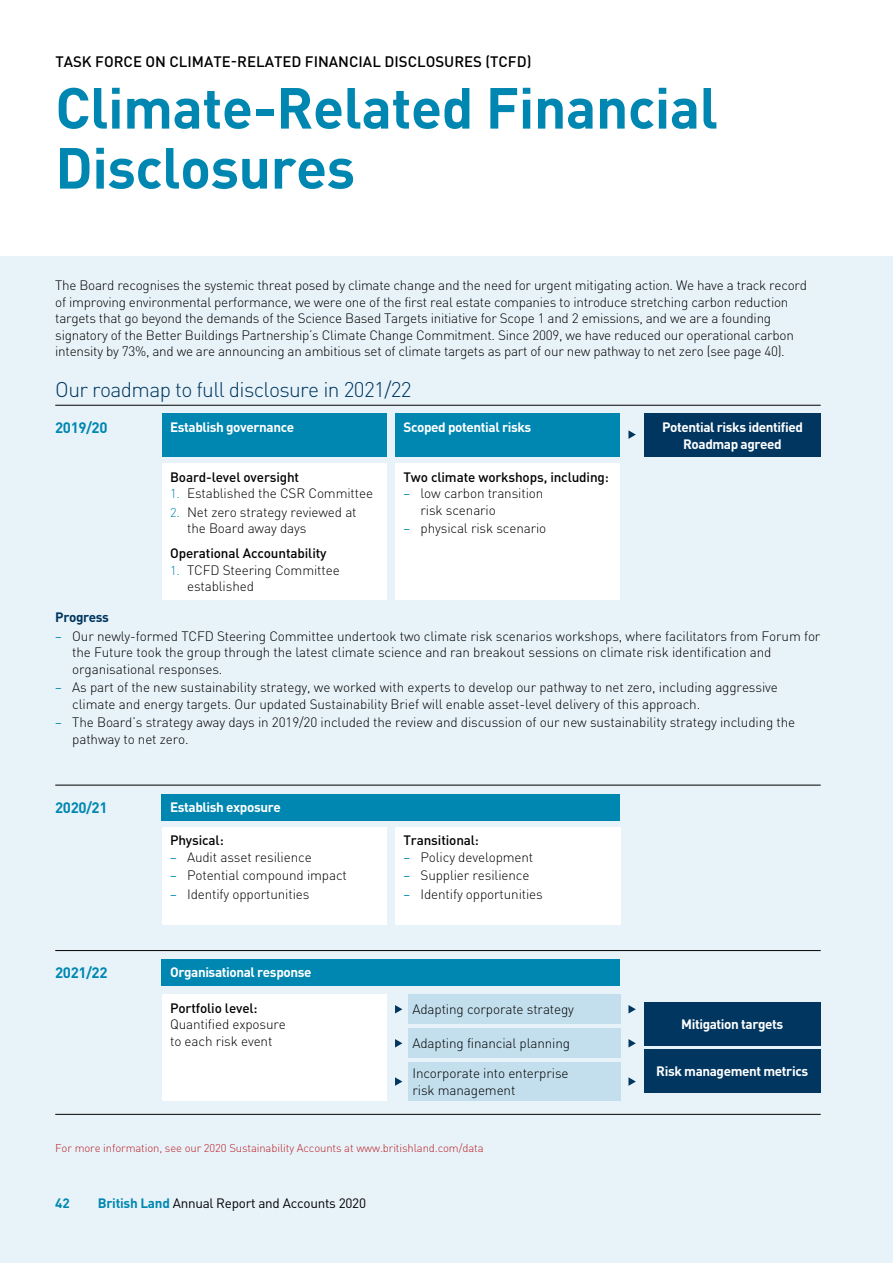
<style>
.page{position:relative;width:893px;height:1263px;background:#fff}
.page>*{position:absolute;margin:0;border:0;box-sizing:border-box;transform-origin:0 0}
.Page_Title{font:700 57px/60px "DIN Pro";letter-spacing:-.01em;color:#0087b1}
.Heading{font:300 21px "DIN Pro";letter-spacing:-.03em;color:#00365f}
.Running-Header{font:500 15px "DIN Pro";color:#000}
.Heading-1{font:700 15px "DIN Pro";letter-spacing:-.03em;color:#0087b1}
.Bodytext-tight{font:300 13.5px/16.5px "DIN Pro";letter-spacing:-.01em;color:#000}
.Bodytext{font:300 13.5px/16.5px "DIN Pro";letter-spacing:-.01em;color:#000}
.Heading-3{font:500 13.5px "DIN Pro";letter-spacing:-.01em;color:#000}
.Heading-2{font:700 13.5px "DIN Pro";letter-spacing:-.03em;color:#fff}
.Heading-2-Cantre{font:700 13.5px/16.5px "DIN Pro";letter-spacing:-.03em;color:#fff;text-align:center}
.t1{font:13.5px "DIN Pro";letter-spacing:-.02em;color:#000}
.Heading-2-2{font:700 13.5px "DIN Pro";letter-spacing:-.03em;color:#00365f}
.t2{font:700 13.5px "DIN Pro";color:#0087b1}
.Page-Reference{font:300 11.25px "DIN Pro";letter-spacing:-.01em;color:#b91f27}
.s1{font-size:12.75px;color:#0087b1}
.s2{font-weight:400;font-size:12.75px;color:#0087b1}
.s3{font-weight:700;color:#0087b1}
</style>
<div class="page">
<div style="left:0;top:256px;width:893px;height:1007px;background:#e8f3f9"></div>
<div style="left:162px;top:414px;width:225px;height:43px;background:#0087b1"></div>
<div style="left:395px;top:414px;width:225px;height:43px;background:#0087b1"></div>
<div style="left:644px;top:414px;width:177px;height:43px;background:#00365f"></div>
<div style="left:162px;top:464px;width:225px;height:136px;background:#fff"></div>
<div style="left:395px;top:464px;width:225px;height:136px;background:#fff"></div>
<div style="left:162px;top:959px;width:458px;height:27px;background:#0087b1"></div>
<div style="left:408px;top:994px;width:212px;height:30px;background:#c3dfed"></div>
<div style="left:408px;top:1028px;width:212px;height:30px;background:#c3dfed"></div>
<div style="left:408px;top:1062px;width:212px;height:39px;background:#c3dfed"></div>
<div style="left:644px;top:1002px;width:177px;height:43px;background:#00365f"></div>
<div style="left:644px;top:1050px;width:177px;height:43px;background:#00365f"></div>
<hr style="left:55px;top:950px;width:766px;height:1px;background:#000">
<div style="left:162px;top:794px;width:458px;height:26px;background:#0087b1"></div>
<div style="left:162px;top:827px;width:225px;height:98px;background:#fff"></div>
<div style="left:395px;top:827px;width:225px;height:98px;background:#fff"></div>
<hr style="left:55px;top:785px;width:766px;height:1px;background:#000">
<hr style="left:55px;top:405px;width:766px;height:1px;background:#000">
<hr style="left:55px;top:1114px;width:766px;height:1px;background:#000">
<div style="left:162px;top:994px;width:225px;height:107px;background:#fff"></div>
<svg style="left:628px;top:430px;width:8px;height:9px"></svg>
<svg style="left:628px;top:1005px;width:8px;height:8px"></svg>
<svg style="left:395px;top:1005px;width:7px;height:8px"></svg>
<svg style="left:628px;top:1039px;width:8px;height:8px"></svg>
<svg style="left:395px;top:1039px;width:7px;height:8px"></svg>
<svg style="left:628px;top:1077px;width:8px;height:9px"></svg>
<svg style="left:395px;top:1077px;width:7px;height:9px"></svg>
<p class="Running-Header" style="left:55px;top:49px;width:478px">TASK FORCE ON CLIMATE-RELATED FINANCIAL DISCLOSURES (TCFD)</p>
<p class="Page_Title" style="left:55px;top:71px;width:664px">Climate-Related Financial<br>Disclosures</p>
<p class="Bodytext-tight" style="left:55px;top:276px;width:753px">The Board recognises the systemic threat posed by climate change and the need for urgent mitigating action. We have a track record of improving environmental performance, we were one of the first real estate companies to introduce stretching carbon reduction targets that go beyond the demands of the Science Based Targets initiative for Scope 1 and 2 emissions, and we are a founding signatory of the Better Buildings Partnership’s Climate Change Commitment. Since 2009, we have reduced our operational carbon intensity by 73%, and we are announcing an ambitious set of climate targets as part of our new pathway to net zero (see page 40).</p>
<p class="Heading" style="left:55px;top:373px;width:358px">Our roadmap to full disclosure in 2021/22</p>
<p class="Heading-1" style="left:55px;top:415px;width:54px">2019/20</p>
<p class="Heading-2" style="left:170px;top:416px;width:126px">Establish governance</p>
<p class="Heading-2" style="left:404px;top:416px;width:129px">Scoped potential risks</p>
<p class="Heading-2-Cantre" style="left:662px;top:417px;width:143px">Potential risks identified<br>Roadmap agreed</p>
<p class="Heading-3" style="left:170px;top:466px;width:131px">Board-level oversight</p>
<p class="Bodytext-tight" style="left:170px;top:484px;width:204px"><span class="s1">1.</span> Established the CSR Committee</p>
<p class="Bodytext-tight" style="left:187px;top:503px;width:171px;text-indent:-17px"><span class="s1">2.</span> Net zero strategy reviewed at the Board away days</p>
<p class="Heading-3" style="left:170px;top:543px;width:158px">Operational Accountability</p>
<p class="Bodytext-tight" style="left:187px;top:561px;width:154px;text-indent:-17px"><span class="s1">1.</span> TCFD Steering Committee established</p>
<p class="Heading-3" style="left:404px;top:466px;width:207px">Two climate workshops, including:</p>
<p class="Bodytext-tight" style="left:421px;top:484px;width:124px;text-indent:-17px"><span class="s2">–</span> low carbon transition risk scenario</p>
<p class="Bodytext-tight" style="left:404px;top:519px;width:144px"><span class="s2">–</span> physical risk scenario</p>
<p class="Heading-2-2" style="left:55px;top:606px;width:55px">Progress</p>
<p class="Bodytext-tight" style="left:72px;top:626px;width:750px;text-indent:-17px"><span class="s2">–</span> Our newly-formed TCFD Steering Committee undertook two climate risk scenarios workshops, where facilitators from Forum for the Future took the group through the latest climate science and ran breakout sessions on climate risk identification and organisational responses.</p>
<p class="Bodytext-tight" style="left:72px;top:678px;width:707px;text-indent:-17px"><span class="s2">–</span> As part of the new sustainability strategy, we worked with experts to develop our pathway to net zero, including aggressive climate and energy targets. Our updated Sustainability Brief will enable asset-level delivery of this approach.</p>
<p class="Bodytext-tight" style="left:72px;top:713px;width:724px;text-indent:-17px"><span class="s2">–</span> The Board’s strategy away days in 2019/20 included the review and discussion of our new sustainability strategy including the pathway to net zero.</p>
<p class="Heading-1" style="left:55px;top:795px;width:54px">2020/21</p>
<p class="Heading-2" style="left:170px;top:796px;width:112px">Establish exposure</p>
<p class="Heading-3" style="left:170px;top:829px;width:55px">Physical:</p>
<p class="Bodytext-tight" style="left:170px;top:847px;width:143px"><span class="s2">–</span> Audit asset resilience</p>
<p class="Bodytext-tight" style="left:170px;top:866px;width:178px"><span class="s2">–</span> Potential compound impact</p>
<p class="Bodytext-tight" style="left:170px;top:885px;width:141px"><span class="s2">–</span> Identify opportunities</p>
<p class="Heading-1" style="left:55px;top:960px;width:54px">2021/22</p>
<p class="Heading-2" style="left:170px;top:961px;width:143px">Organisational response</p>
<p class="Heading-3" style="left:170px;top:997px;width:89px">Portfolio level:</p>
<p class="Bodytext" style="left:170px;top:1015px;width:117px">Quantified exposure to each risk event</p>
<p class="Heading-3" style="left:404px;top:829px;width:77px">Transitional:</p>
<p class="Bodytext-tight" style="left:404px;top:847px;width:131px"><span class="s2">–</span> Policy development</p>
<p class="Bodytext-tight" style="left:404px;top:866px;width:127px"><span class="s2">–</span> Supplier resilience</p>
<p class="Bodytext-tight" style="left:404px;top:885px;width:141px"><span class="s2">–</span> Identify opportunities</p>
<p class="Bodytext" style="left:412px;top:1000px;width:163px">Adapting corporate strategy</p>
<p class="Bodytext" style="left:412px;top:1034px;width:159px">Adapting financial planning</p>
<p class="Bodytext" style="left:412px;top:1064px;width:158px">Incorporate into enterprise risk management</p>
<p class="Page-Reference" style="left:55px;top:1140px;width:430px">For more information, see our 2020 Sustainability Accounts at www.britishland.com/data</p>
<p class="t2" style="left:55px;top:1191px;width:16px">42</p>
<p class="t1" style="left:98px;top:1192px;width:270px"><span class="s3">British Land</span> Annual Report and Accounts 2020</p>
<p class="Heading-2-Cantre" style="left:681px;top:1014px;width:104px">Mitigation targets</p>
<p class="Heading-2-Cantre" style="left:656px;top:1061px;width:153px">Risk management metrics</p>
</div>
